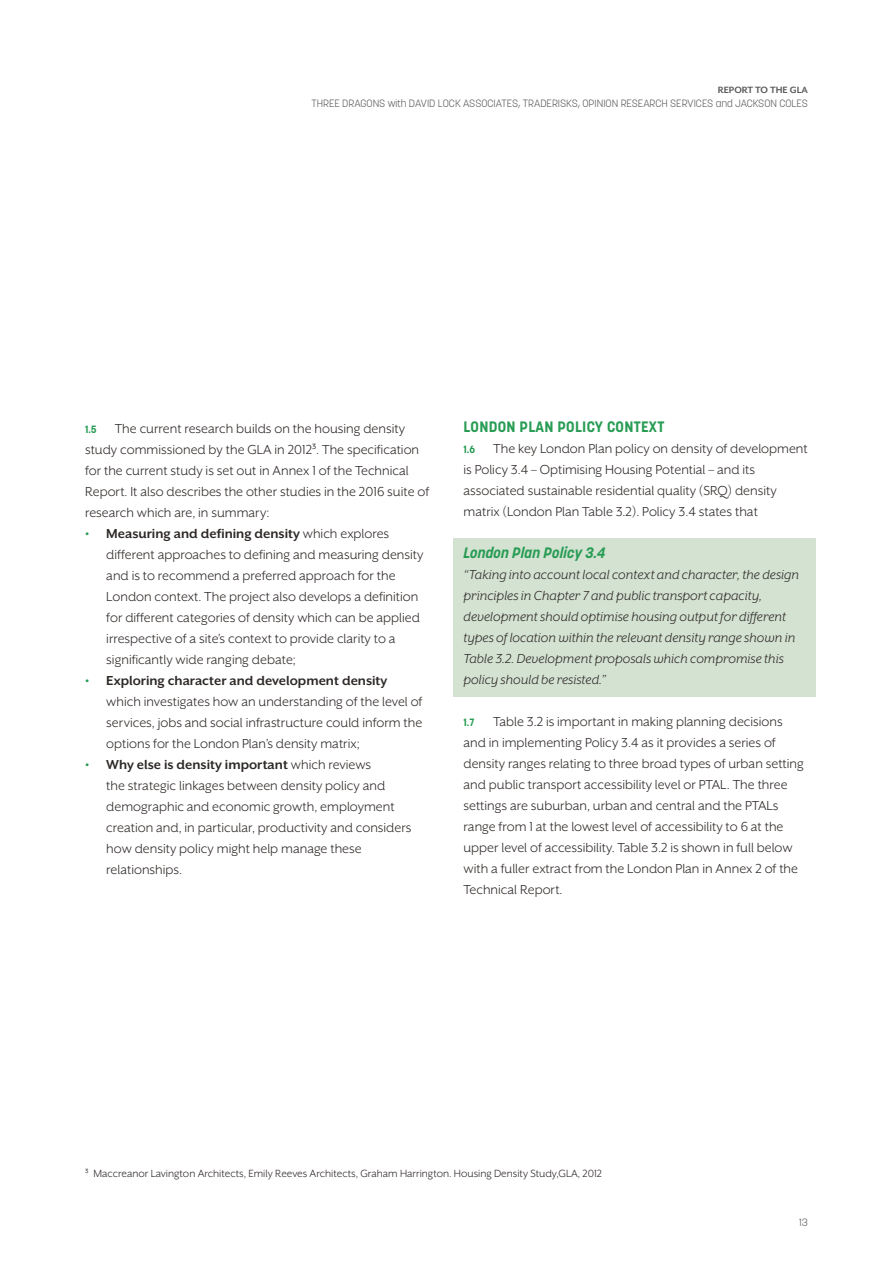
<style>
.page{position:relative;width:893px;height:1263px;background:#fff}
.page>*{position:absolute;margin:0;border:0;box-sizing:border-box;transform-origin:0 0}
.t1{font:15px/21px "Mr Eaves XL San OT";color:#2d2826}
.t2{font:italic 15px/21px "Mr Eaves XL San OT";color:#2d2826}
.t3{font:700 15px "Korolev";letter-spacing:.02em;color:#289c54}
.t4{font:italic 700 15px "Korolev";color:#289c54}
.t5{font:12px "Mr Eaves XL San OT";color:#2d2826}
.t6{font:300 10.5px "Korolev";color:#58595b}
.t7{font:700 10.5px "Mr Eaves XL San OT";color:#58595b}
.t8{font:700 10.5px "Korolev";color:#289c54}
.s1{font-family:"Korolev";font-weight:700;font-size:10.5px;color:#289c54}
.s2{font-weight:700;color:#289c54}
.s3{font-weight:700}
</style>
<div class="page">
<div style="left:453px;top:539px;width:363px;height:158px;background:#d4e2d2"></div>
<p class="t7" style="left:718px;top:85px;width:92px">REPORT TO THE GLA</p>
<p class="t6" style="left:311px;top:97px;width:498px">THREE DRAGONS with DAVID LOCK ASSOCIATES, TRADERISKS, OPINION RESEARCH SERVICES and JACKSON COLES</p>
<p class="t1" style="left:85px;top:418px;width:346px"><span class="s1">1.5</span> The current research builds on the housing density study commissioned by the GLA in 2012<sup>3</sup>. The specification for the current study is set out in Annex 1 of the Technical Report. It also describes the other studies in the 2016 suite of research which are, in summary:</p>
<p class="t1" style="left:106px;top:523px;width:319px;text-indent:-21px"><span class="s2">•</span> <span class="s3">Measuring and defining density</span> which explores different approaches to defining and measuring density and is to recommend a preferred approach for the London context. The project also develops a definition for different categories of density which can be applied irrespective of a site’s context to provide clarity to a significantly wide ranging debate;</p>
<p class="t1" style="left:106px;top:670px;width:318px;text-indent:-21px"><span class="s2">•</span> <span class="s3">Exploring character and development density </span>which investigates how an understanding of the level of services, jobs and social infrastructure could inform the options for the London Plan’s density matrix;</p>
<p class="t1" style="left:106px;top:754px;width:307px;text-indent:-21px"><span class="s2">•</span> <span class="s3">Why else is density important</span> which reviews<br>the strategic linkages between density policy and demographic and economic growth, employment creation and, in particular, productivity and considers how density policy might help manage these relationships.</p>
<p class="t3" style="left:463px;top:418px;width:202px">LONDON PLAN POLICY CONTEXT</p>
<p class="t1" style="left:463px;top:438px;width:346px"><span class="s1">1.6</span> The key London Plan policy on density of development is Policy 3.4 – Optimising Housing Potential – and its associated sustainable residential quality (SRQ) density matrix (London Plan Table 3.2). Policy 3.4 states that</p>
<p class="t4" style="left:463px;top:544px;width:144px">London Plan Policy 3.4</p>
<p class="t2" style="left:463px;top:564px;width:337px">“Taking into account local context and character, the design principles in Chapter 7 and public transport capacity, development should optimise housing output for different types of location within the relevant density range shown in Table 3.2. Development proposals which compromise this policy should be resisted.”</p>
<p class="t8" style="left:463px;top:716px;width:12px">1.7</p>
<p class="t1" style="left:463px;top:711px;width:342px;text-indent:30px">Table 3.2 is important in making planning decisions and in implementing Policy 3.4 as it provides a series of density ranges relating to three broad types of urban setting and public transport accessibility level or PTAL. The three settings are suburban, urban and central and the PTALs range from 1 at the lowest level of accessibility to 6 at the upper level of accessibility. Table 3.2 is shown in full below with a fuller extract from the London Plan in Annex 2 of the Technical Report.</p>
<p class="t5" style="left:85px;top:1167px;width:519px"><sup>3</sup> Maccreanor Lavington Architects, Emily Reeves Architects, Graham Harrington. Housing Density Study,GLA, 2012</p>
<p class="t6" style="left:799px;top:1216px;width:10px">13</p>
</div>
